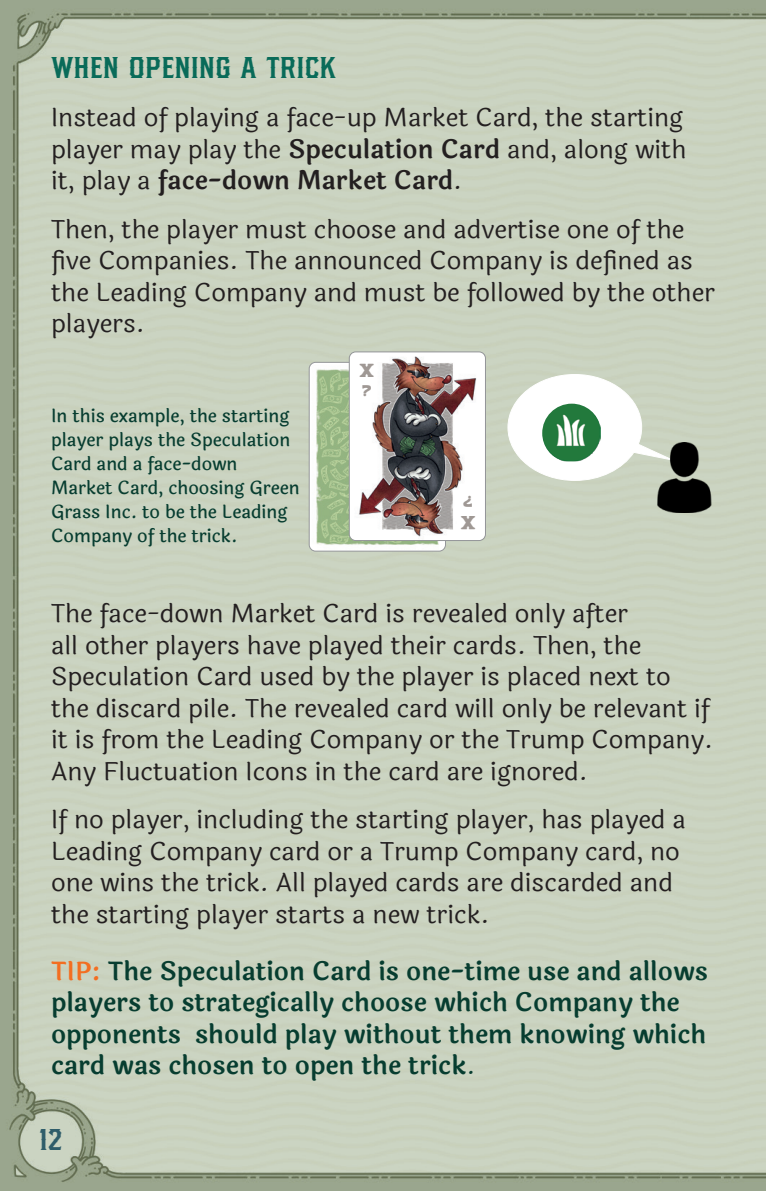
<style>
.page{position:relative;width:766px;height:1191px;background:#fff}
.page>*{position:absolute;margin:0;border:0;box-sizing:border-box;transform-origin:0 0}
.TÍTULO_2{font:30px "S&S National Currency Regular";color:#096b59}
.t1{font:30px "S&S National Currency Regular";color:#2f5d6a}
.CORPO_DO_TEXTO{font:25.5px/31.5px "Luila";color:#231f20}
.CORPO_DO_TEXTO_-_des{font:600 25.5px/31.5px "Luila";color:#073d30}
.t2{font:18.9px "Dragon";color:#9f9894}
.EXEMPLO{font:500 18px/24px "Luila";color:#073d30}
.t3{font:15px "Dragon";color:#9f9894}
.s1{font-weight:600}
.s2{color:#f36e21}
.s3{font-weight:400}
</style>
<div class="page">
<div style="left:0;top:0;width:765px;height:1191px;background:#cad3c0"></div>
<img style="left:309px;top:362px;width:136px;height:189px">
<div style="left:309px;top:362px;width:136px;height:189px;border:1px solid #95979a;border-radius:6px"></div>
<svg style="left:349px;top:352px;width:136px;height:188px"></svg>
<div style="left:349px;top:351px;width:136px;height:190px;border:1px solid #939598;border-radius:6px"></div>
<svg style="left:507px;top:374px;width:171px;height:107px"></svg>
<img style="left:649px;top:443px;width:65px;height:70px">
<img style="left:542px;top:404px;width:58px;height:57px">
<p class="TÍTULO_2" style="left:51px;top:49px;width:286px">WHEN OPENING A TRICK</p>
<p class="CORPO_DO_TEXTO" style="left:51px;top:102px;width:636px;text-align:justify">Instead of playing a face-up Market Card, the starting player may play the <span class="s1">Speculation Card</span> and, along with it, play a <span class="s1">face-down Market Card</span>.</p>
<p class="CORPO_DO_TEXTO" style="left:51px;top:214px;width:665px">Then, the player must choose and advertise one of the five Companies. The announced Company is defined as the Leading Company and must be followed by the other players.</p>
<p class="t2" style="left:359px;top:357px;width:16px">X</p>
<p class="EXEMPLO" style="left:51px;top:404px;width:250px">In this example, the starting player plays the Speculation<br>Card and a face-down<br>Market Card, choosing Green<br>Grass Inc. to be the Leading<br>Company of the trick.</p>
<p class="t3" style="left:361px;top:380px;width:11px">?</p>
<p class="t3" style="left:473px;top:512px;width:11px;rotate:-180deg">?</p>
<p class="t2" style="left:475px;top:536px;width:16px;rotate:-180deg">X</p>
<p class="CORPO_DO_TEXTO" style="left:51px;top:598px;width:663px">The face-down Market Card is revealed only after<br>all other players have played their cards. Then, the Speculation Card used by the player is placed next to the discard pile. The revealed card will only be relevant if it is from the Leading Company or the Trump Company.<br>Any Fluctuation Icons in the card are ignored.</p>
<p class="CORPO_DO_TEXTO" style="left:51px;top:804px;width:636px">If no player, including the starting player, has played a Leading Company card or a Trump Company card, no one wins the trick. All played cards are discarded and the starting player starts a new trick.</p>
<p class="CORPO_DO_TEXTO_-_des" style="left:51px;top:955px;width:658px"><span class="s2">TIP:</span> The Speculation Card is one-time use and allows players to strategically choose which Company the opponents should play without them knowing which card was chosen to open the trick<span class="s3">.</span></p>
<p class="t1" style="left:39px;top:1121px;width:25px">12</p>
</div>
